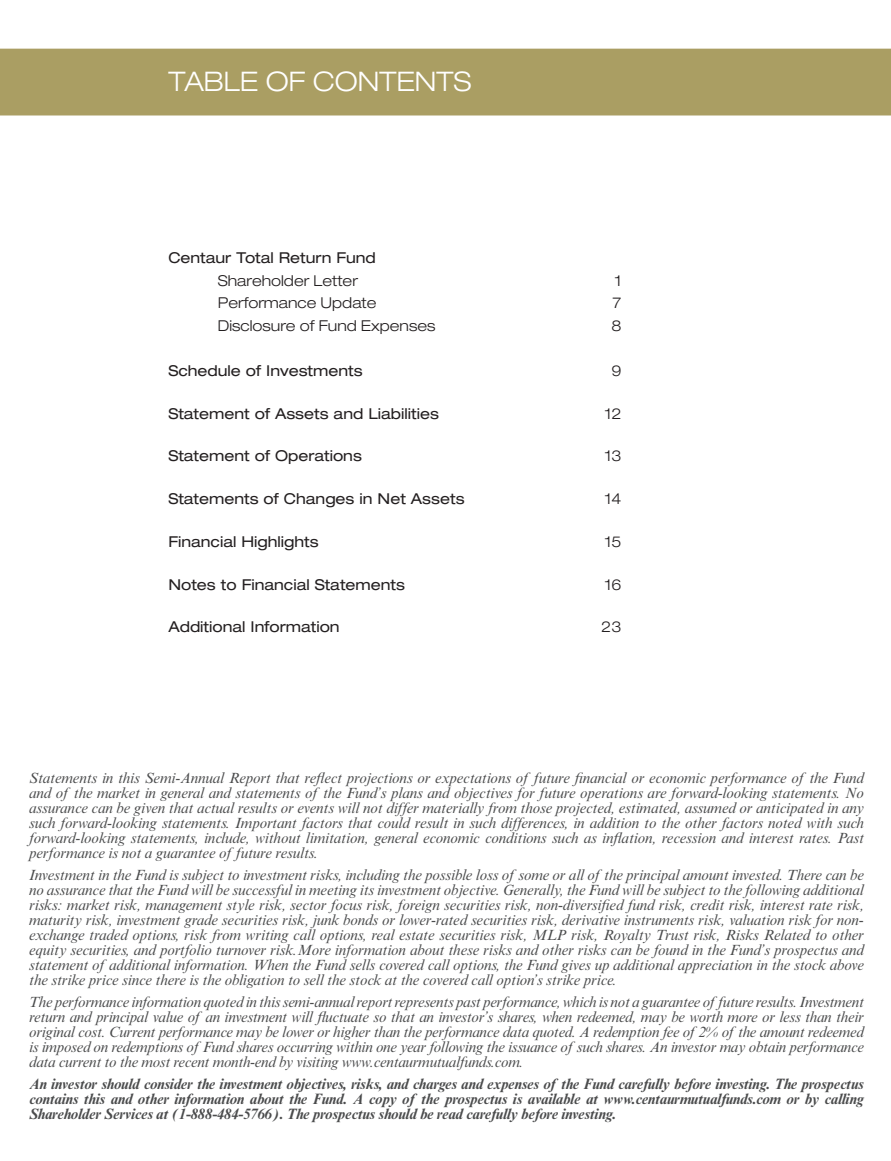
<style>
.page{position:relative;width:891px;height:1161px;background:#fff}
.page>*{position:absolute;margin:0;border:0;box-sizing:border-box;transform-origin:0 0}
.t1{font:300 expanded 27px "Helvetica Neue LT Std";color:#fff}
.t2{font:italic 15px/15px "Times New Roman MT Std";letter-spacing:-.01em;color:#4b4c4d;text-align:justify}
.t3{font:italic 700 15px/15px "Times New Roman MT Std";letter-spacing:-.02em;color:#4b4c4d;text-align:justify}
.t4{font:expanded 15px/22.5px "Helvetica Neue LT Std";color:#231f20}
.t5{font:300 expanded 15px "Helvetica Neue LT Std";color:#231f20}
.s1{font-weight:300}
</style>
<div class="page">
<div style="left:0;top:48px;width:891px;height:68px;background:#aa9e63"></div>
<p class="t1" style="left:168px;top:65px;width:305px">TABLE OF CONTENTS</p>
<p class="t4" style="left:218px;top:246px;width:160px;text-indent:-50px">Centaur Total Return Fund<br><span class="s1">Shareholder Letter</span></p>
<p class="t5" style="left:615px;top:272px;width:8px">1</p>
<p class="t5" style="left:218px;top:294px;width:160px">Performance Update</p>
<p class="t5" style="left:612px;top:294px;width:10px">7</p>
<p class="t5" style="left:218px;top:317px;width:219px">Disclosure of Fund Expenses</p>
<p class="t5" style="left:611px;top:317px;width:12px">8</p>
<p class="t4" style="left:168px;top:359px;width:196px">Schedule of Investments</p>
<p class="t5" style="left:611px;top:362px;width:12px">9</p>
<p class="t4" style="left:168px;top:402px;width:272px">Statement of Assets and Liabilities</p>
<p class="t5" style="left:605px;top:404px;width:18px">12</p>
<p class="t4" style="left:168px;top:444px;width:195px">Statement of Operations</p>
<p class="t5" style="left:605px;top:447px;width:18px">13</p>
<p class="t4" style="left:168px;top:487px;width:298px">Statements of Changes in Net Assets</p>
<p class="t5" style="left:605px;top:490px;width:18px">14</p>
<p class="t4" style="left:168px;top:530px;width:152px">Financial Highlights</p>
<p class="t5" style="left:605px;top:533px;width:18px">15</p>
<p class="t4" style="left:168px;top:573px;width:238px">Notes to Financial Statements</p>
<p class="t5" style="left:605px;top:575px;width:18px">16</p>
<p class="t4" style="left:168px;top:615px;width:173px">Additional Information</p>
<p class="t5" style="left:601px;top:618px;width:22px">23</p>
<p class="t2" style="left:29px;top:771px;width:836px">Statements in this Semi-Annual Report that reflect projections or expectations of future financial or economic performance of the Fund and of the market in general and statements of the Fund’s plans and objectives for future operations are forward-looking statements. No assurance can be given that actual results or events will not differ materially from those projected, estimated, assumed or anticipated in any such forward-looking statements. Important factors that could result in such differences, in addition to the other factors noted with such forward-looking statements, include, without limitation, general economic conditions such as inflation, recession and interest rates. Past performance is not a guarantee of future results.</p>
<p class="t2" style="left:29px;top:868px;width:836px">Investment in the Fund is subject to investment risks, including the possible loss of some or all of the principal amount invested. There can be no assurance that the Fund will be successful in meeting its investment objective. Generally, the Fund will be subject to the following additional risks: market risk, management style risk, sector focus risk, foreign securities risk, non-diversified fund risk, credit risk, interest rate risk, maturity risk, investment grade securities risk, junk bonds or lower-rated securities risk, derivative instruments risk, valuation risk for non&shy;exchange traded options, risk from writing call options, real estate securities risk, MLP risk, Royalty Trust risk, Risks Related to other equity securities, and portfolio turnover risk.More information about these risks and other risks can be found in the Fund’s prospectus and statement of additional information. When the Fund sells covered call options, the Fund gives up additional appreciation in the stock above the strike price since there is the obligation to sell the stock at the covered call option’s strike price.</p>
<p class="t2" style="left:29px;top:994px;width:836px">The performance information quoted in this semi-annual report represents past performance, which is not a guarantee of future results. Investment return and principal value of an investment will fluctuate so that an investor’s shares, when redeemed, may be worth more or less than their original cost. Current performance may be lower or higher than the performance data quoted. A redemption fee of 2% of the amount redeemed is imposed on redemptions of Fund shares occurring within one year following the issuance of such shares. An investor may obtain performance data current to the most recent month-end by visiting www.centaurmutualfunds.com.</p>
<p class="t3" style="left:29px;top:1076px;width:836px">An investor should consider the investment objectives, risks, and charges and expenses of the Fund carefully before investing. The prospectus contains this and other information about the Fund. A copy of the prospectus is available at www.centaurmutualfunds.com or by calling Shareholder Services at (1-888-484-5766). The prospectus should be read carefully before investing.</p>
</div>
